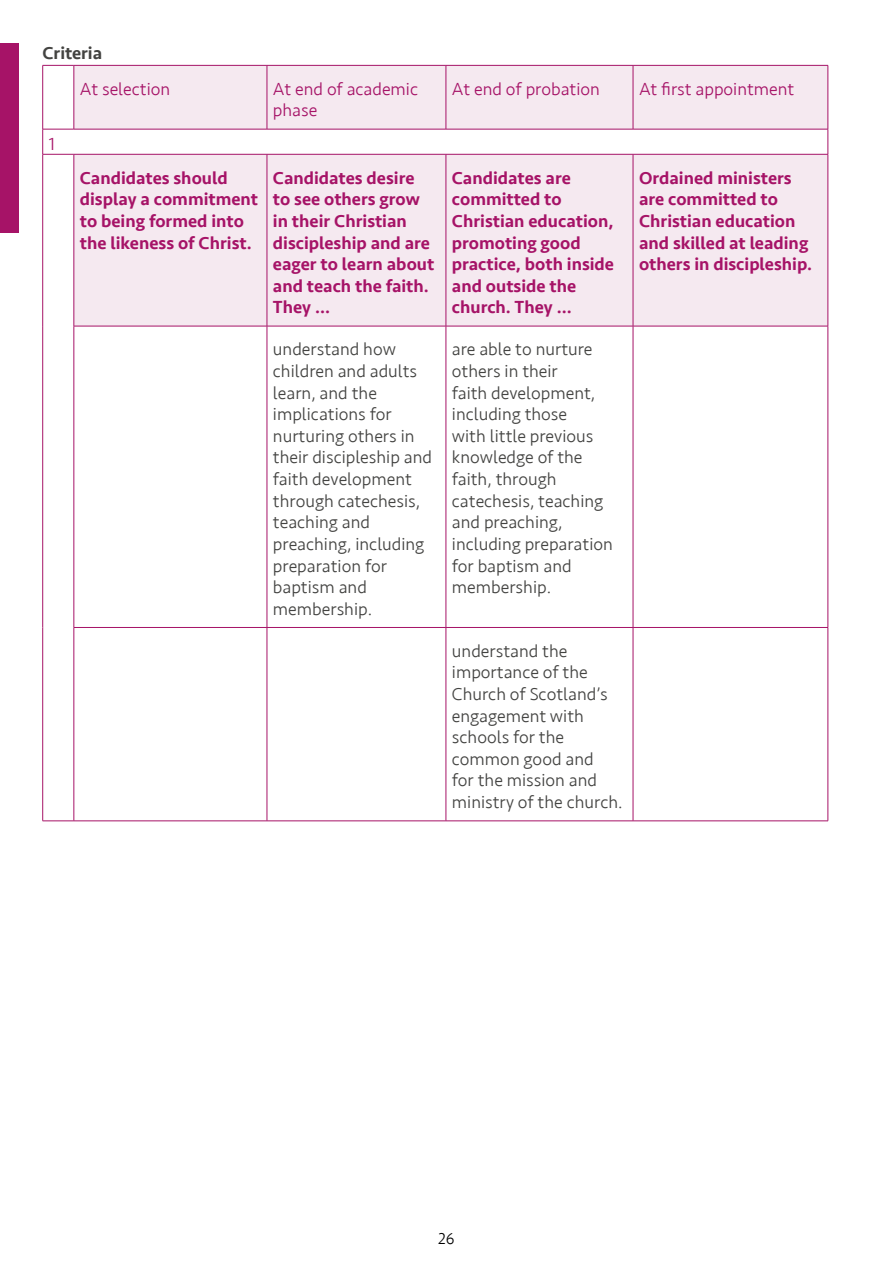
<style>
.page{position:relative;width:893px;height:1263px;background:#fff}
.page>*{position:absolute;margin:0;border:0;box-sizing:border-box;transform-origin:0 0}
.t1{font:300 18px/21.6px "Seravek";color:#434341}
.t2{font:500 18px/21.6px "Seravek";color:#a61367}
.t3{font:300 18px/21.6px "Seravek";color:#a61367}
.t4{font:500 18px "Seravek";letter-spacing:-.005em;color:#434341}
.t5{font:300 16.5px "Seravek";color:#000}
</style>
<div class="page">
<svg style="left:74px;top:66px;width:754px;height:260px;background:#f5eaf0"></svg>
<svg style="left:42px;top:129px;width:1px;height:25px"></svg>
<svg style="left:828px;top:129px;width:1px;height:25px"></svg>
<hr style="left:43px;top:154px;width:31px;height:1px;background:#a61367">
<hr style="left:42px;top:154px;width:1px;height:172px;background:#a61367">
<hr style="left:42px;top:326px;width:1px;height:301px;background:#a61367">
<hr style="left:42px;top:627px;width:1px;height:194px;background:#a61367">
<hr style="left:43px;top:821px;width:31px;height:1px;background:#a61367">
<hr style="left:74px;top:154px;width:193px;height:1px;background:#a61367">
<hr style="left:74px;top:154px;width:1px;height:172px;background:#a61367">
<hr style="left:267px;top:154px;width:179px;height:1px;background:#a61367">
<hr style="left:267px;top:154px;width:1px;height:172px;background:#a61367">
<hr style="left:446px;top:154px;width:187px;height:1px;background:#a61367">
<hr style="left:446px;top:154px;width:1px;height:172px;background:#a61367">
<hr style="left:633px;top:154px;width:195px;height:1px;background:#a61367">
<hr style="left:633px;top:154px;width:1px;height:172px;background:#a61367">
<hr style="left:828px;top:154px;width:1px;height:172px;background:#a61367">
<hr style="left:74px;top:326px;width:193px;height:1px;background:#a61367">
<hr style="left:74px;top:326px;width:1px;height:301px;background:#a61367">
<hr style="left:267px;top:326px;width:179px;height:1px;background:#a61367">
<hr style="left:267px;top:326px;width:1px;height:301px;background:#a61367">
<hr style="left:446px;top:326px;width:187px;height:1px;background:#a61367">
<hr style="left:446px;top:326px;width:1px;height:301px;background:#a61367">
<hr style="left:633px;top:326px;width:195px;height:1px;background:#a61367">
<hr style="left:633px;top:326px;width:1px;height:301px;background:#a61367">
<hr style="left:828px;top:326px;width:1px;height:301px;background:#a61367">
<hr style="left:74px;top:627px;width:193px;height:1px;background:#a61367">
<hr style="left:74px;top:628px;width:1px;height:193px;background:#a61367">
<hr style="left:267px;top:627px;width:179px;height:1px;background:#a61367">
<hr style="left:267px;top:628px;width:1px;height:193px;background:#a61367">
<hr style="left:446px;top:627px;width:187px;height:1px;background:#a61367">
<hr style="left:446px;top:628px;width:1px;height:193px;background:#a61367">
<hr style="left:633px;top:627px;width:195px;height:1px;background:#a61367">
<hr style="left:633px;top:628px;width:1px;height:193px;background:#a61367">
<hr style="left:828px;top:628px;width:1px;height:193px;background:#a61367">
<hr style="left:74px;top:821px;width:193px;height:1px;background:#a61367">
<hr style="left:267px;top:821px;width:179px;height:1px;background:#a61367">
<hr style="left:446px;top:821px;width:187px;height:1px;background:#a61367">
<hr style="left:633px;top:821px;width:195px;height:1px;background:#a61367">
<hr style="left:74px;top:65px;width:193px;height:1px;background:#a61367">
<hr style="left:74px;top:129px;width:193px;height:1px;background:#a61367">
<hr style="left:43px;top:65px;width:31px;height:1px;background:#a61367">
<hr style="left:42px;top:66px;width:1px;height:63px;background:#a61367">
<hr style="left:74px;top:66px;width:1px;height:63px;background:#a61367">
<hr style="left:43px;top:129px;width:31px;height:1px;background:#a61367">
<hr style="left:267px;top:65px;width:179px;height:1px;background:#a61367">
<hr style="left:267px;top:66px;width:1px;height:63px;background:#a61367">
<hr style="left:267px;top:129px;width:179px;height:1px;background:#a61367">
<hr style="left:446px;top:65px;width:187px;height:1px;background:#a61367">
<hr style="left:446px;top:66px;width:1px;height:63px;background:#a61367">
<hr style="left:446px;top:129px;width:187px;height:1px;background:#a61367">
<hr style="left:633px;top:65px;width:195px;height:1px;background:#a61367">
<hr style="left:633px;top:66px;width:1px;height:63px;background:#a61367">
<hr style="left:828px;top:66px;width:1px;height:63px;background:#a61367">
<hr style="left:633px;top:129px;width:195px;height:1px;background:#a61367">
<div style="left:0;top:44px;width:18px;height:189px;background:#a61367"></div>
<p class="t4" style="left:43px;top:42px;width:61px">Criteria</p>
<p class="t3" style="left:80px;top:78px;width:92px">At selection</p>
<p class="t3" style="left:273px;top:78px;width:147px">At end of academic phase</p>
<p class="t3" style="left:452px;top:78px;width:149px">At end of probation</p>
<p class="t3" style="left:639px;top:78px;width:157px">At first appointment</p>
<p class="t3" style="left:49px;top:134px;width:8px">1</p>
<p class="t2" style="left:80px;top:167px;width:180px">Candidates should display a commitment to being formed into the likeness of Christ.</p>
<p class="t2" style="left:273px;top:167px;width:163px">Candidates desire to see others grow in their Christian discipleship and are eager to learn about and teach the faith.<br>They …</p>
<p class="t2" style="left:452px;top:167px;width:164px">Candidates are committed to<br>Christian education, promoting good practice, both inside and outside the church. They …</p>
<p class="t2" style="left:639px;top:167px;width:175px">Ordained ministers are committed to<br>Christian education and skilled at leading others in discipleship.</p>
<p class="t1" style="left:273px;top:339px;width:161px">understand how children and adults learn, and the implications for nurturing others in their discipleship and faith development through catechesis, teaching and preaching, including preparation for baptism and membership.</p>
<p class="t1" style="left:452px;top:339px;width:162px">are able to nurture others in their<br>faith development, including those<br>with little previous knowledge of the faith, through catechesis, teaching and preaching, including preparation for baptism and membership.</p>
<p class="t1" style="left:452px;top:640px;width:172px">understand the importance of the<br>Church of Scotland’s engagement with schools for the common good and<br>for the mission and ministry of the church.</p>
<p class="t5" style="left:438px;top:1229px;width:18px">26</p>
</div>
